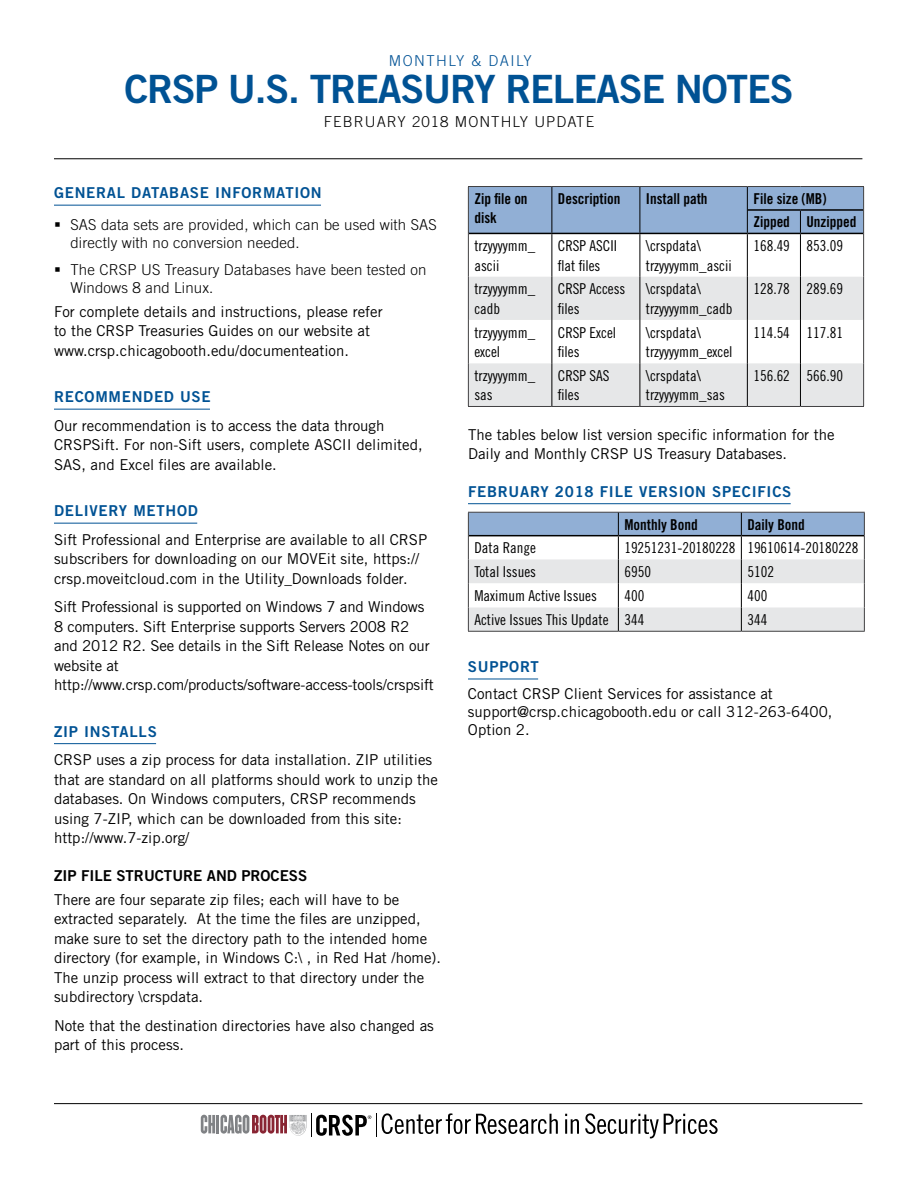
<style>
.page{position:relative;width:918px;height:1188px;background:#fff}
.page>*{position:absolute;margin:0;border:0;box-sizing:border-box;transform-origin:0 0}
.t1{font:39px "Trade Gothic Bold Two";letter-spacing:-.03em;color:#005294}
.t2{font:15px/19.5px "Trade Gothic";color:#000}
.t3{font:15px/19.5px "Trade Gothic Cond Eighteen";color:#000}
.t4{font:300 15px/18px "Trade Gothic";letter-spacing:.01em;color:#000}
.t5{font:15px "Trade Gothic Bold Two";letter-spacing:.05em;color:#005294}
.t6{font:15px/19.5px "Trade Gothic Bold Cond Twenty";color:#000}
.t7{font:15px "Trade Gothic Bold Two";color:#000}
.t8{font:300 15px "Trade Gothic";letter-spacing:.07em;color:#000}
.t9{font:300 15px "Trade Gothic";letter-spacing:.095em;color:#005295}
</style>
<div class="page">
<hr style="left:54px;top:158px;width:808px;height:1px;background:#000">
<hr style="left:54px;top:205px;width:267px;height:1px;background:#005294">
<hr style="left:54px;top:409px;width:156px;height:1px;background:#005294">
<hr style="left:54px;top:523px;width:143px;height:1px;background:#005294">
<hr style="left:54px;top:743px;width:102px;height:1px;background:#005294">
<hr style="left:468px;top:503px;width:323px;height:1px;background:#005294">
<hr style="left:468px;top:679px;width:70px;height:1px;background:#005294">
<div style="left:469px;top:277px;width:394px;height:129px;background:#e6e7e8"></div>
<svg style="left:469px;top:320px;width:394px;height:43px"></svg>
<hr style="left:552px;top:234px;width:1px;height:43px;background:#000">
<hr style="left:640px;top:234px;width:1px;height:43px;background:#000">
<hr style="left:747px;top:234px;width:1px;height:43px;background:#000">
<hr style="left:800px;top:234px;width:1px;height:43px;background:#000">
<hr style="left:552px;top:277px;width:1px;height:43px;background:#000">
<hr style="left:640px;top:277px;width:1px;height:43px;background:#000">
<hr style="left:747px;top:277px;width:1px;height:43px;background:#000">
<hr style="left:800px;top:277px;width:1px;height:43px;background:#000">
<hr style="left:552px;top:320px;width:1px;height:43px;background:#000">
<hr style="left:640px;top:320px;width:1px;height:43px;background:#000">
<hr style="left:747px;top:320px;width:1px;height:43px;background:#000">
<hr style="left:800px;top:320px;width:1px;height:43px;background:#000">
<hr style="left:552px;top:363px;width:1px;height:43px;background:#000">
<hr style="left:640px;top:363px;width:1px;height:43px;background:#000">
<hr style="left:747px;top:363px;width:1px;height:43px;background:#000">
<hr style="left:800px;top:363px;width:1px;height:43px;background:#000">
<hr style="left:468px;top:186px;width:84px;height:1px;background:#414042">
<hr style="left:552px;top:186px;width:88px;height:1px;background:#414042">
<hr style="left:640px;top:186px;width:107px;height:1px;background:#414042">
<hr style="left:747px;top:186px;width:53px;height:1px;background:#414042">
<hr style="left:800px;top:186px;width:64px;height:1px;background:#414042">
<div style="left:468px;top:187px;width:396px;height:46px;background:#91afd5"></div>
<hr style="left:468px;top:233px;width:1px;height:44px;background:#414042">
<hr style="left:863px;top:233px;width:1px;height:44px;background:#414042">
<hr style="left:468px;top:277px;width:1px;height:43px;background:#414042">
<hr style="left:863px;top:277px;width:1px;height:43px;background:#414042">
<hr style="left:468px;top:320px;width:1px;height:43px;background:#414042">
<hr style="left:863px;top:320px;width:1px;height:43px;background:#414042">
<hr style="left:468px;top:363px;width:1px;height:43px;background:#414042">
<hr style="left:863px;top:363px;width:1px;height:43px;background:#414042">
<hr style="left:468px;top:406px;width:84px;height:1px;background:#414042">
<hr style="left:552px;top:406px;width:88px;height:1px;background:#414042">
<hr style="left:640px;top:406px;width:107px;height:1px;background:#414042">
<hr style="left:747px;top:406px;width:53px;height:1px;background:#414042">
<hr style="left:800px;top:406px;width:64px;height:1px;background:#414042">
<hr style="left:469px;top:233px;width:83px;height:1px;background:#000">
<hr style="left:552px;top:233px;width:88px;height:1px;background:#000">
<hr style="left:640px;top:233px;width:107px;height:1px;background:#000">
<hr style="left:747px;top:233px;width:53px;height:1px;background:#000">
<hr style="left:800px;top:233px;width:63px;height:1px;background:#000">
<hr style="left:468px;top:631px;width:150px;height:1px;background:#414042">
<hr style="left:618px;top:631px;width:123px;height:1px;background:#414042">
<hr style="left:741px;top:631px;width:124px;height:1px;background:#414042">
<svg style="left:468px;top:512px;width:397px;height:119px"></svg>
<hr style="left:469px;top:535px;width:149px;height:1px;background:#000">
<hr style="left:618px;top:535px;width:123px;height:1px;background:#000">
<hr style="left:741px;top:535px;width:123px;height:1px;background:#000">
<hr style="left:54px;top:1103px;width:808px;height:1px;background:#000">
<svg style="left:565px;top:1114px;width:14px;height:20px"></svg>
<svg style="left:585px;top:1113px;width:133px;height:25px"></svg>
<svg style="left:201px;top:1115px;width:14px;height:19px"></svg>
<hr style="left:216px;top:1115px;width:3px;height:18px;background:#808285">
<svg style="left:221px;top:1113px;width:337px;height:23px"></svg>
<p class="t9" style="left:389px;top:52px;width:145px">MONTHLY &amp; DAILY</p>
<h1 class="t1" style="left:124px;top:65px;width:671px">CRSP U.S. TREASURY RELEASE NOTES</h1>
<p class="t8" style="left:324px;top:112px;width:254px">February 2018 Monthly U PDATE</p>
<p class="t5" style="left:54px;top:184px;width:269px">GENERAL DATABASE INFORMATION</p>
<p class="t4" style="left:70px;top:215px;width:368px">SAS data sets are provided, which can be used with SAS directly with no conversion needed.</p>
<p class="t4" style="left:70px;top:260px;width:358px">The CR SP U S Treasury Databases have been tested on<br>Windows 8 and Linux.</p>
<p class="t2" style="left:54px;top:302px;width:330px">For complete details and instructions, please refer to the CRSP Treasuries Guides on our website at www.crsp.chicagobooth.edu/documenteation.</p>
<p class="t5" style="left:54px;top:388px;width:158px">RECOMMENDED USE</p>
<p class="t2" style="left:54px;top:416px;width:370px">Our recommendation is to access the data through<br>CRSPSift. For non-Sift users, complete ASCII delimited,<br>SAS, and Excel files are available.</p>
<p class="t5" style="left:54px;top:502px;width:146px">DELIVERY METHOD</p>
<p class="t2" style="left:54px;top:530px;width:375px">Sift Professional and Enterprise are available to all CRSP subscribers for downloading on our MOVEit site, https:// crsp.moveitcloud.com in the Utility_Downloads folder.</p>
<p class="t2" style="left:54px;top:597px;width:381px">Sift Professional is supported on Windows 7 and Windows 8 computers. Sift Enterprise supports Servers 2008 R2 and 2012 R2. See details in the Sift Release Notes on our website at http://www.crsp.com/products/software-access-tools/crspsift</p>
<p class="t5" style="left:54px;top:722px;width:104px">ZIP INSTALLS</p>
<p class="t2" style="left:54px;top:750px;width:386px">CRSP uses a zip process for data installation. ZIP utilities that are standard on all platforms should work to unzip the databases. On Windows computers, CRSP recommends using 7-ZIP, which can be downloaded from this site: http://www.7-zip.org/</p>
<p class="t7" style="left:54px;top:866px;width:255px">ZIP FILE STRUCTURE AND PROCESS</p>
<p class="t2" style="left:54px;top:890px;width:389px">There are four separate zip files; each will have to be extracted separately. At the time the files are unzipped, make sure to set the directory path to the intended home directory (for example, in Windows C:\ , in Red Hat /home).<br>The unzip process will extract to that directory under the subdirectory \crspdata.</p>
<p class="t2" style="left:54px;top:1016px;width:381px">Note that the destination directories have also changed as part of this process.</p>
<p class="t6" style="left:474px;top:189px;width:55px">Zip file on disk</p>
<p class="t6" style="left:558px;top:189px;width:64px">Description</p>
<p class="t6" style="left:646px;top:189px;width:63px">Install path</p>
<p class="t6" style="left:753px;top:187px;width:105px;line-height:23.4px">File size (MB)<br>Zipped Unzipped</p>
<p class="t3" style="left:474px;top:236px;width:62px">trzyyyymm_ ascii</p>
<p class="t3" style="left:558px;top:236px;width:61px">CRSP ASCII flat files</p>
<p class="t3" style="left:646px;top:236px;width:87px">\crspdata\ trzyyyymm_ascii</p>
<p class="t3" style="left:753px;top:236px;width:91px">168.49 853.09</p>
<p class="t3" style="left:474px;top:279px;width:62px">trzyyyymm_ cadb</p>
<p class="t3" style="left:558px;top:279px;width:69px">CRSP Access files</p>
<p class="t3" style="left:646px;top:279px;width:88px">\crspdata\ trzyyyymm_cadb</p>
<p class="t3" style="left:753px;top:279px;width:91px">128.78 289.69</p>
<p class="t3" style="left:474px;top:322px;width:62px">trzyyyymm_ excel</p>
<p class="t3" style="left:558px;top:322px;width:60px">CRSP Excel files</p>
<p class="t3" style="left:646px;top:322px;width:88px">\crspdata\ trzyyyymm_excel</p>
<p class="t3" style="left:753px;top:322px;width:91px">114.54 117.81</p>
<p class="t3" style="left:474px;top:366px;width:62px">trzyyyymm_ sas</p>
<p class="t3" style="left:558px;top:366px;width:53px">CRSP SAS files</p>
<p class="t3" style="left:646px;top:366px;width:81px">\crspdata\ trzyyyymm_sas</p>
<p class="t3" style="left:753px;top:366px;width:91px">156.62 566.90</p>
<p class="t2" style="left:468px;top:425px;width:368px">The tables below list version specific information for the<br>Daily and Monthly CRSP US Treasury Databases.</p>
<p class="t5" style="left:468px;top:482px;width:21px">FEBRUARY</p>
<p class="t5" style="left:555px;top:482px;width:238px">2018 FILE VERSION SPECIFICS</p>
<p class="t6" style="left:624px;top:514px;width:75px">Monthly Bond</p>
<p class="t6" style="left:747px;top:514px;width:59px">Daily Bond</p>
<p class="t3" style="left:474px;top:538px;width:63px">Data Range</p>
<p class="t3" style="left:624px;top:538px;width:236px">19251231-20180228 19610614-20180228</p>
<p class="t3" style="left:474px;top:562px;width:63px">Total Issues</p>
<p class="t3" style="left:624px;top:562px;width:28px">6950</p>
<p class="t3" style="left:747px;top:562px;width:28px">5102</p>
<p class="t3" style="left:474px;top:586px;width:124px">Maximum Active Issues</p>
<p class="t3" style="left:624px;top:586px;width:21px">400</p>
<p class="t3" style="left:747px;top:586px;width:21px">400</p>
<p class="t3" style="left:474px;top:610px;width:171px">Active Issues This Update 344</p>
<p class="t3" style="left:747px;top:610px;width:21px">344</p>
<p class="t5" style="left:468px;top:657px;width:72px">SUPPORT</p>
<p class="t2" style="left:468px;top:685px;width:366px;line-height:18px">Contact CRSP Client Services for assistance at support@crsp.chicagobooth.edu or call 312-263-6400,<br>Option 2.</p>
</div>
